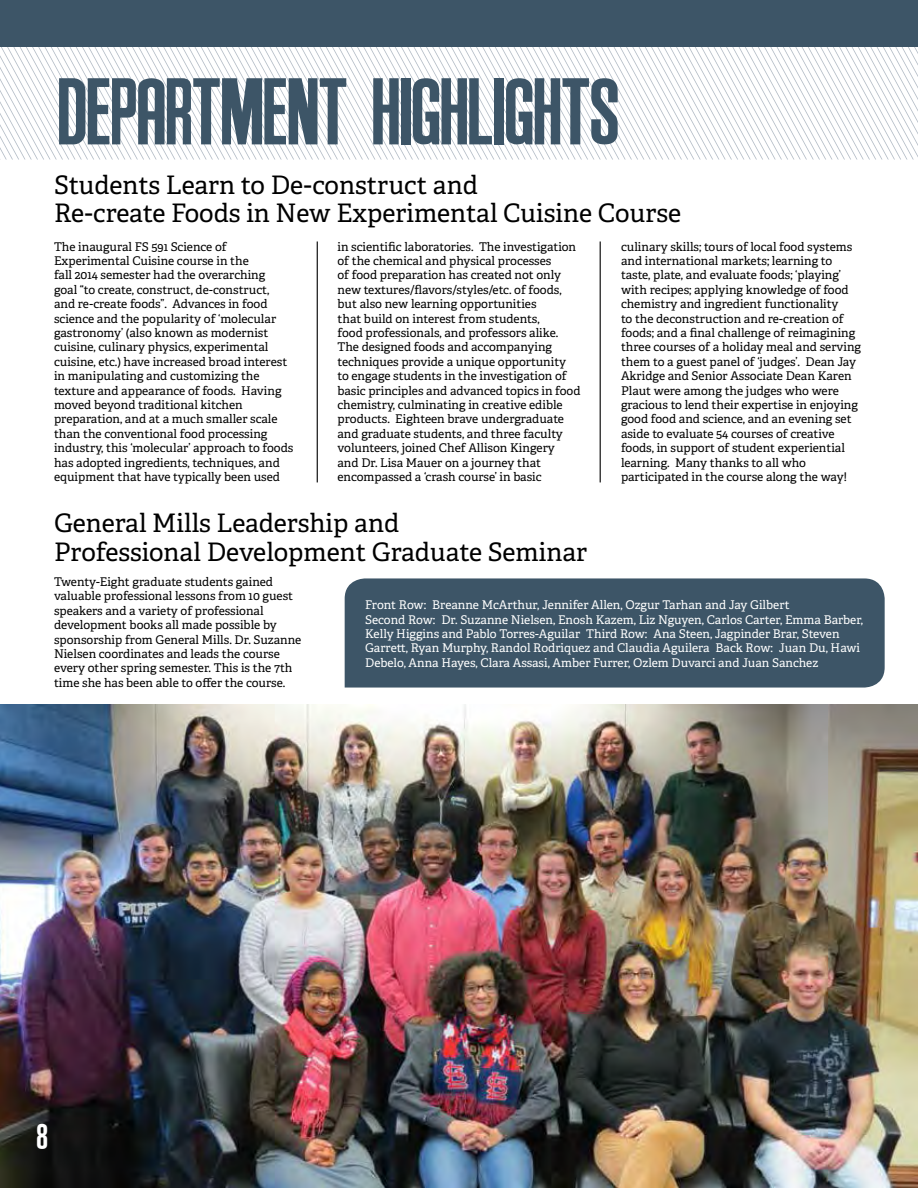
<style>
.page{position:relative;width:918px;height:1188px;background:#fff}
.page>*{position:absolute;margin:0;border:0;box-sizing:border-box;transform-origin:0 0}
.t1{font:94.5px "Anderson Supercar";letter-spacing:-.015em;color:#3d5567}
.t2{font:36px "Anderson Supercar";color:#fff}
.t3{font:25.5px/28.5px "Adelle PE";color:#000}
.t4{font:12px/14.4px "Adelle PE";color:#000}
.t5{font:12px/14.4px "Adelle PE";color:#fff}
</style>
<div class="page">
<div style="left:345px;top:578px;width:540px;height:110px;background:#3d5567"></div>
<img style="left:0;top:705px;width:918px;height:483px">
<hr style="left:317px;top:242px;width:1px;height:240px;background:#000">
<hr style="left:600px;top:242px;width:1px;height:240px;background:#000">
<svg style="left:0;top:47px;width:918px;height:113px"></svg>
<div style="left:0;top:0;width:918px;height:47px;background:#3d5567"></div>
<h1 class="t1" style="left:57px;top:60px;width:564px">DEPARTMENT HIGHLIGHTS</h1>
<h3 class="t3" style="left:54px;top:169px;width:629px">Students Learn to De-construct and<br>Re-create Foods in New Experimental Cuisine Course</h3>
<p class="t4" style="left:54px;top:239px;width:241px">The inaugural FS 591 Science of Experimental Cuisine course in the<br>fall 2014 semester had the overarching<br>goal “to create, construct, de-construct, and re-create foods”. Advances in food science and the popularity of ‘molecular gastronomy’ (also known as modernist cuisine, culinary physics, experimental cuisine, etc.) have increased broad interest in manipulating and customizing the texture and appearance of foods. Having moved beyond traditional kitchen preparation, and at a much smaller scale than the conventional food processing industry, this ‘molecular’ approach to foods has adopted ingredients, techniques, and equipment that have typically been used</p>
<p class="t4" style="left:338px;top:239px;width:245px">in scientific laboratories. The investigation of the chemical and physical processes<br>of food preparation has created not only new textures/flavors/styles/etc. of foods, but also new learning opportunities<br>that build on interest from students,<br>food professionals, and professors alike.<br>The designed foods and accompanying techniques provide a unique opportunity<br>to engage students in the investigation of basic principles and advanced topics in food chemistry, culminating in creative edible products. Eighteen brave undergraduate and graduate students, and three faculty volunteers, joined Chef Allison Kingery<br>and Dr. Lisa Mauer on a journey that encompassed a ‘crash course’ in basic</p>
<p class="t4" style="left:621px;top:239px;width:242px">culinary skills; tours of local food systems and international markets; learning to taste, plate, and evaluate foods; ‘playing’ with recipes; applying knowledge of food chemistry and ingredient functionality<br>to the deconstruction and re-creation of foods; and a final challenge of reimagining three courses of a holiday meal and serving them to a guest panel of ‘judges’. Dean Jay Akridge and Senior Associate Dean Karen Plaut were among the judges who were gracious to lend their expertise in enjoying good food and science, and an evening set aside to evaluate 54 courses of creative foods, in support of student experiential learning. Many thanks to all who participated in the course along the way!</p>
<h3 class="t3" style="left:54px;top:508px;width:535px">General Mills Leadership and<br>Professional Development Graduate Seminar</h3>
<p class="t4" style="left:54px;top:574px;width:249px">Twenty-Eight graduate students gained valuable professional lessons from 10 guest speakers and a variety of professional development books all made possible by sponsorship from General Mills. Dr. Suzanne Nielsen coordinates and leads the course every other spring semester. This is the 7th time she has been able to offer the course.</p>
<p class="t5" style="left:365px;top:597px;width:500px">Front Row: Breanne McArthur, Jennifer Allen, Ozgur Tarhan and Jay Gilbert<br>Second Row: Dr. Suzanne Nielsen, Enosh Kazem, Liz Nguyen, Carlos Carter, Emma Barber, Kelly Higgins and Pablo Torres-Aguilar Third Row: Ana Steen, Jagpinder Brar, Steven Garrett, Ryan Murphy, Randol Rodriquez and Claudia Aguilera Back Row: Juan Du, Hawi Debelo, Anna Hayes, Clara Assasi, Amber Furrer, Ozlem Duvarci and Juan Sanchez</p>
<h2 class="t2" style="left:36px;top:1117px;width:13px">8</h2>
</div>
